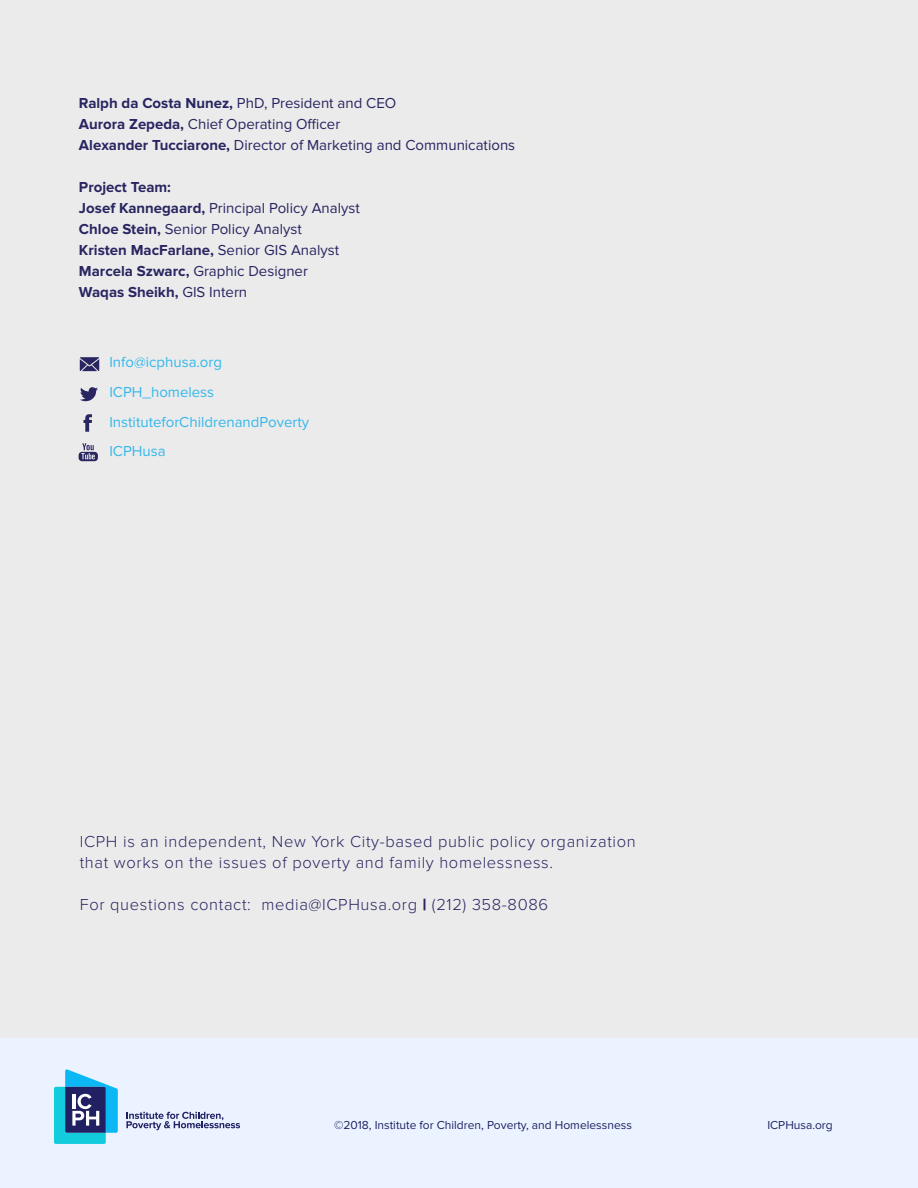
<style>
.page{position:relative;width:918px;height:1188px;background:#ebebeb}
.page>*{position:absolute;margin:0;border:0;box-sizing:border-box;transform-origin:0 0}
.t1{font:300 16.5px/21px "Proxima Nova";letter-spacing:.04em;color:#282561}
.t2{font:700 15px/21px "Proxima Nova";color:#282561}
.t3{font:15px/21px "Proxima Nova";color:#282561}
.t4{font:15px/29.7px "Proxima Nova";color:#34b8eb}
.t5{font:12px "Proxima Nova";color:#212163}
.s1{font-weight:700}
.s2{font-weight:400}
.s3{font-weight:900;color:#27255f}
</style>
<div class="page">
<svg style="left:80px;top:357px;width:19px;height:14px"></svg>
<svg style="left:84px;top:414px;width:8px;height:18px"></svg>
<svg style="left:80px;top:387px;width:18px;height:14px"></svg>
<svg style="left:79px;top:443px;width:19px;height:18px"></svg>
<div style="left:0;top:1038px;width:918px;height:150px;background:#eaf3ff"></div>
<svg style="left:126px;top:1112px;width:114px;height:18px"></svg>
<svg style="left:54px;top:1069px;width:64px;height:75px"></svg>
<p class="t3" style="left:79px;top:93px;width:438px"><span class="s1">Ralph da Costa Nunez,</span> PhD, President and CEO<br><span class="s1">Aurora Zepeda,</span> Chief Operating Officer<br><span class="s1">Alexander Tucciarone,</span> Director of Marketing and Communications</p>
<p class="t2" style="left:79px;top:177px;width:282px">Project Team:<br>Josef Kannegaard, <span class="s2">Principal Policy Analyst<br></span>Chloe Stein, <span class="s2">Senior Policy Analyst<br></span>Kristen MacFarlane, <span class="s2">Senior GIS Analyst<br></span>Marcela Szwarc, <span class="s2">Graphic Designer<br></span>Waqas Sheikh, <span class="s2">GIS Intern</span></p>
<p class="t4" style="left:109px;top:348px;width:201px">Info@icphusa.org<br>ICPH_homeless<br>InstituteforChildrenandPoverty<br>ICPHusa</p>
<p class="t1" style="left:80px;top:831px;width:557px">ICPH is an independent, New York City-based public policy organization that works on the issues of poverty and family homelessness.</p>
<p class="t1" style="left:80px;top:894px;width:470px">For questions contact: media@ICPHusa.org <span class="s3">|</span> (212) 358-8086</p>
<p class="t5" style="left:334px;top:1118px;width:299px">©2018, Institute for Children, Poverty, and Homelessness</p>
<p class="t5" style="left:767px;top:1118px;width:67px">ICPHusa.org</p>
</div>
